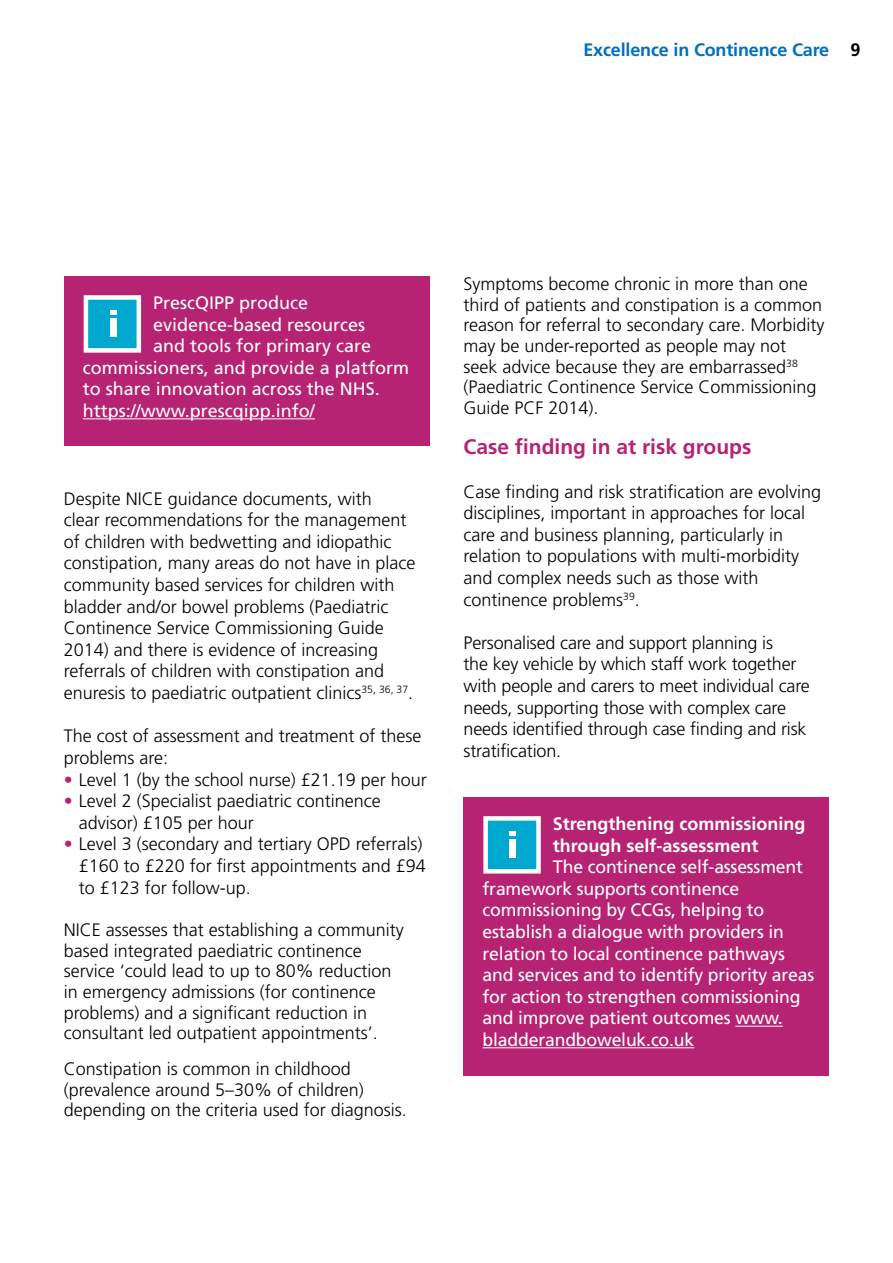
<style>
.page{position:relative;width:893px;height:1263px;background:#fff}
.page>*{position:absolute;margin:0;border:0;box-sizing:border-box;transform-origin:0 0}
.t1{font:700 21px "Frutiger";color:#b52372}
.t2{font:300 18px/21.6px "Frutiger";color:#000}
.t3{font:18px/21.6px "Frutiger";letter-spacing:-.01em;color:#fff}
.t4{font:700 18px/21.6px "Frutiger";color:#fff}
.t5{font:700 18px "Frutiger LT Std";letter-spacing:-.01em;color:#0070ba}
.s1{color:#000}
.s2{color:#b52372}
</style>
<div class="page">
<div style="left:64px;top:276px;width:365px;height:169px;background:#b52372"></div>
<div style="left:463px;top:797px;width:366px;height:279px;background:#b52372"></div>
<hr style="left:483px;top:1047px;width:211px;height:1px;background:#fff">
<hr style="left:735px;top:1026px;width:48px;height:1px;background:#fff">
<hr style="left:83px;top:418px;width:232px;height:1px;background:#fff">
<div style="left:84px;top:295px;width:57px;height:58px;background:#00a7ce;border:4px solid #fff"></div>
<div style="left:110px;top:318px;width:6px;height:19px;background:#fff"></div>
<svg style="left:110px;top:310px;width:6px;height:5px"></svg>
<div style="left:483px;top:816px;width:58px;height:57px;background:#00a7ce;border:4px solid #fff"></div>
<div style="left:510px;top:839px;width:6px;height:19px;background:#fff"></div>
<svg style="left:510px;top:831px;width:6px;height:5px"></svg>
<p class="t5" style="left:583px;top:39px;width:278px">Excellence in Continence Care <span class="s1">9</span></p>
<p class="t3" style="left:153px;top:292px;width:157px">PrescQIPP produce</p>
<p class="t3" style="left:153px;top:314px;width:214px">evidence-based resources</p>
<p class="t3" style="left:153px;top:335px;width:220px">and tools for primary care</p>
<p class="t3" style="left:83px;top:357px;width:328px">commissioners, and provide a platform</p>
<p class="t3" style="left:83px;top:378px;width:299px">to share innovation across the NHS.</p>
<p class="t3" style="left:83px;top:400px;width:234px">https://www.prescqipp.info/</p>
<p class="t2" style="left:64px;top:488px;width:353px">Despite NICE guidance documents, with<br>clear recommendations for the management of children with bedwetting and idiopathic constipation, many areas do not have in place community based services for children with bladder and/or bowel problems (Paediatric Continence Service Commissioning Guide 2014) and there is evidence of increasing referrals of children with constipation and enuresis to paediatric outpatient clinics<sup>35,</sup> <sup>36,</sup> <sup>37</sup>.</p>
<p class="t2" style="left:64px;top:725px;width:359px">The cost of assessment and treatment of these problems are:</p>
<p class="t2" style="left:64px;top:769px;width:365px"><span class="s2">•</span> Level 1 (by the school nurse) £21.19 per hour</p>
<p class="t2" style="left:79px;top:790px;width:303px;text-indent:-15px"><span class="s2">•</span> Level 2 (Specialist paediatric continence advisor) £105 per hour</p>
<p class="t2" style="left:79px;top:833px;width:349px;text-indent:-15px"><span class="s2">•</span> Level 3 (secondary and tertiary OPD referrals) £160 to £220 for frst appointments and £94 to £123 for follow-up.</p>
<p class="t2" style="left:64px;top:919px;width:342px;line-height:20.7px">NICE assesses that establishing a community based integrated paediatric continence service ‘could lead to up to 80% reduction in emergency admissions (for continence problems) and a signifcant reduction in consultant led outpatient appointments’.</p>
<p class="t2" style="left:64px;top:1059px;width:345px;line-height:20.7px">Constipation is common in childhood (prevalence around 5–30% of children) depending on the criteria used for diagnosis.</p>
<p class="t2" style="left:463px;top:274px;width:363px;line-height:20.7px">Symptoms become chronic in more than one third of patients and constipation is a common reason for referral to secondary care. Morbidity may be under-reported as people may not seek advice because they are embarrassed<sup>38 </sup>(Paediatric Continence Service Commissioning Guide PCF 2014).</p>
<h3 class="t1" style="left:463px;top:435px;width:289px">Case fnding in at risk groups</h3>
<p class="t2" style="left:463px;top:481px;width:359px">Case fnding and risk stratifcation are evolving disciplines, important in approaches for local care and business planning, particularly in relation to populations with multi-morbidity and complex needs such as those with continence problems<sup>39</sup>.</p>
<p class="t2" style="left:463px;top:632px;width:348px">Personalised care and support planning is<br>the key vehicle by which staff work together with people and carers to meet individual care needs, supporting those with complex care needs identifed through case fnding and risk stratifcation.</p>
<h4 class="t4" style="left:553px;top:813px;width:254px">Strengthening commissioning through self-assessment</h4>
<p class="t3" style="left:553px;top:856px;width:252px">The continence self-assessment</p>
<p class="t3" style="left:483px;top:878px;width:333px">framework supports continence commissioning by CCGs, helping to establish a dialogue with providers in relation to local continence pathways and services and to identify priority areas for action to strengthen commissioning and improve patient outcomes www. bladderandboweluk.co.uk</p>
</div>
